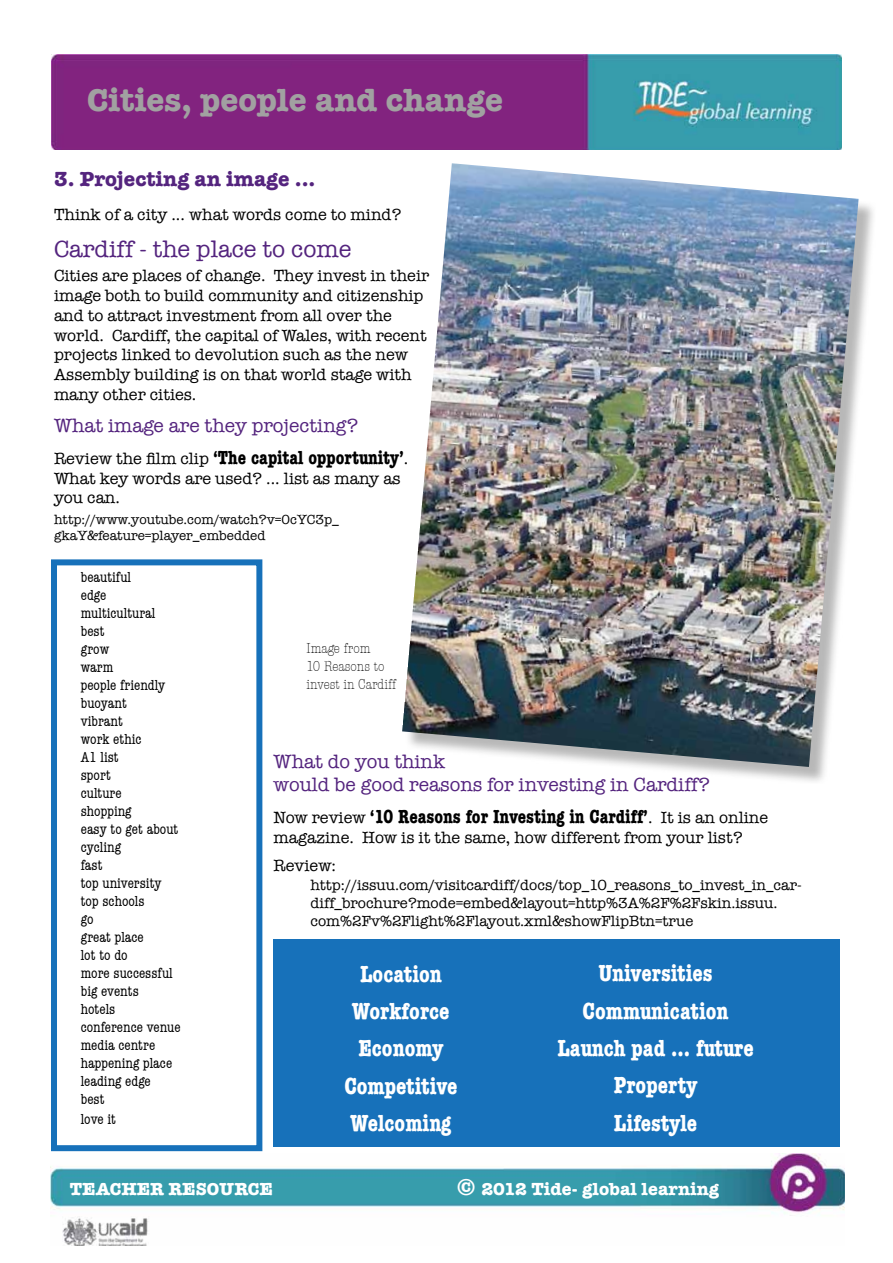
<style>
.page{position:relative;width:893px;height:1263px;background:#fff}
.page>*{position:absolute;margin:0;border:0;box-sizing:border-box;transform-origin:0 0}
.t1{font:700 33px "American Typewriter";color:#a1a1a1}
.t2{font:700 condensed 24px/37.3px "American Typewriter";color:#fff;text-align:center}
.t3{font:24px "American Typewriter";color:#54247e}
.t4{font:700 21px "American Typewriter";color:#54247e}
.t5{font:19.5px/32px "American Typewriter";color:#54247e}
.t6{font:700 condensed 19.5px "American Typewriter";color:#000}
.t7{font:700 18px "American Typewriter";color:#fff}
.t8{font:16.5px/19.8px "American Typewriter";color:#000}
.t9{font:condensed 15px/18px "American Typewriter";color:#000}
.t10{font:15px/18px "American Typewriter";color:#000}
.t11{font:300 condensed 15px/18px "American Typewriter";color:#000}
.t12{font:13.5px/16.2px "American Typewriter";color:#000}
.s1{font-size:16.5px;color:#000}
.s2{font-weight:700;font-stretch:condensed;color:#000}
.s3{font-weight:400;font-stretch:normal;font-size:16.5px}
.s4{font-size:24px}
</style>
<div class="page">
<img style="left:51px;top:54px;width:791px;height:96px">
<img style="left:51px;top:1154px;width:793px;height:91px">
<div style="left:274px;top:939px;width:566px;height:208px;background:#1771ba"></div>
<div style="left:404px;top:165px;width:472px;height:619px;background:#a1a1a1;opacity:.75"></div>
<img style="left:402px;top:163px;width:457px;height:604px">
<div style="left:51px;top:559px;width:211px;height:592px;border:6px solid #1771ba"></div>
<h1 class="t1" style="left:87px;top:80px;width:417px">Cities, people and change</h1>
<p class="t4" style="left:54px;top:166px;width:263px">3. Projecting an image ...</p>
<p class="t8" style="left:54px;top:204px;width:349px">Think of a city ... what words come to mind?</p>
<h2 class="t3" style="left:54px;top:235px;width:299px">Cardiff - the place to come</h2>
<p class="t8" style="left:54px;top:266px;width:377px">Cities are places of change. They invest in their image both to build community and citizenship and to attract investment from all over the world. Cardiff, the capital of Wales, with recent projects linked to devolution such as the new Assembly building is on that world stage with many other cities.</p>
<p class="t5" style="left:54px;top:409px;width:356px">What image are they projecting?<br><span class="s1">Review the film clip</span> <span class="s2">‘The capital opportunity’</span><span class="s1">.</span></p>
<p class="t8" style="left:54px;top:468px;width:348px">What key words are used? ... list as many as you can.</p>
<p class="t12" style="left:54px;top:511px;width:286px">http://www.youtube.com/watch?v=0cYC3p_ gkaY&amp;feature=player_embedded</p>
<p class="t9" style="left:81px;top:568px;width:101px">beautiful<br>edge multicultural best<br>grow<br>warm<br>people friendly buoyant<br>vibrant<br>work ethic<br>A1 list<br>sport<br>culture<br>shopping<br>easy to get about cycling<br>fast<br>top university top schools<br>go<br>great place<br>lot to do<br>more successful big events<br>hotels conference venue media centre happening place leading edge<br>best</p>
<p class="t9" style="left:81px;top:1110px;width:37px">love it</p>
<p class="t11" style="left:306px;top:640px;width:91px">Image from<br>10 Reasons to invest in Cardiff</p>
<p class="t5" style="left:274px;top:750px;width:438px;line-height:23.4px">What do you think<br>would be good reasons for investing in Cardiff?</p>
<p class="t6" style="left:274px;top:805px;width:496px"><span class="s3">Now review</span> ‘10 Reasons for Investing in Cardiff’<span class="s3">. It is an online</span></p>
<p class="t8" style="left:274px;top:823px;width:470px;line-height:28.3px">magazine. How is it the same, how different from your list?<br>Review:</p>
<p class="t10" style="left:310px;top:876px;width:493px">http://issuu.com/visitcardiff/docs/top_10_reasons_to_invest_in_car&shy;diff_brochure?mode=embed&amp;layout=http%3A%2F%2Fskin.issuu. com%2Fv%2Flight%2Flayout.xml&amp;showFlipBtn=true</p>
<h2 class="t2" style="left:344px;top:955px;width:115px">Location<br>Workforce<br>Economy<br>Competitive<br>Welcoming</h2>
<h2 class="t2" style="left:557px;top:955px;width:198px">Universities<br>Communication<br>Launch pad ... future<br>Property<br>Lifestyle</h2>
<p class="t7" style="left:70px;top:1178px;width:204px">TEACHER RESOURCE</p>
<p class="t7" style="left:457px;top:1178px;width:263px"><span class="s4">©</span> 2012 Tide- global learning</p>
</div>
